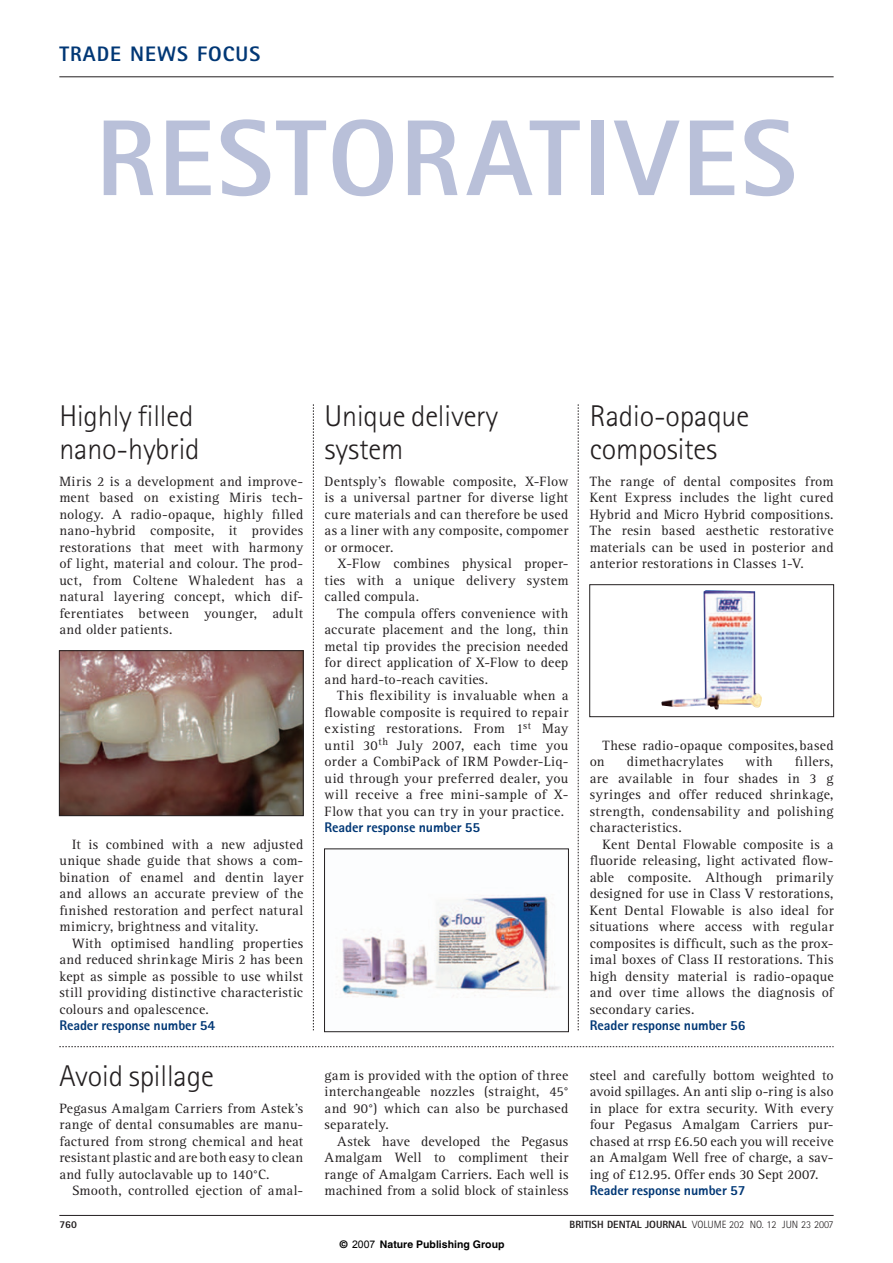
<style>
.page{position:relative;width:893px;height:1263px;background:#fff}
.page>*{position:absolute;margin:0;border:0;box-sizing:border-box;transform-origin:0 0}
.t1{font:800 108px "Rotis Sans Serif";letter-spacing:.025em;color:#b9c0d9}
.t2{font:300 30px/33px "Rotis Sans Serif";letter-spacing:-.005em;color:#231f20}
.t3{font:800 21px "Rotis Sans Serif";letter-spacing:.05em;color:#013775}
.t4{font:13.95px/16.5px "Rotis Serif";letter-spacing:.02em;color:#231f20;text-align:justify}
.t5{font:800 13.95px "Rotis Sans Serif";letter-spacing:-.005em;color:#013775}
.t6{font:300 10.5px "Rotis Sans Serif";color:#231f20}
.t7{font:700 10.5px "Helvetica";color:#000}
.t8{font:800 10.5px "Rotis Sans Serif";color:#231f20}
.s1{font-weight:800}
.s2{font-family:"Arial";font-weight:400}
</style>
<div class="page">
<svg style="left:313px;top:404px;width:1px;height:626px"></svg>
<hr style="left:59px;top:77px;width:774px;height:1px;background:#231f20">
<hr style="left:59px;top:1215px;width:774px;height:1px;background:#231f20">
<img style="left:61px;top:653px;width:240px;height:161px">
<div style="left:59px;top:651px;width:244px;height:165px;border:1px solid #231f20"></div>
<svg style="left:59px;top:1046px;width:774px;height:1px"></svg>
<img style="left:342px;top:895px;width:218px;height:103px">
<div style="left:324px;top:849px;width:244px;height:183px;border:1px solid #231f20"></div>
<svg style="left:578px;top:404px;width:1px;height:626px"></svg>
<img style="left:661px;top:590px;width:100px;height:120px">
<div style="left:589px;top:585px;width:244px;height:132px;border:1px solid #231f20"></div>
<h3 class="t3" style="left:59px;top:47px;width:202px">TRADE NEWS FOCUS</h3>
<h1 class="t1" style="left:96px;top:121px;width:702px">RESTORATIVES</h1>
<h2 class="t2" style="left:59px;top:403px;width:142px">Highly filled nano-hybrid</h2>
<p class="t4" style="left:59px;top:474px;width:245px">Miris 2 is a development and improve&shy;ment based on existing Miris tech&shy;nology. A radio-opaque, highly filled nano-hybrid composite, it provides restorations that meet with harmony of light, material and colour. The prod&shy;uct, from Coltene Whaledent has a natural layering concept, which dif&shy;ferentiates between younger, adult and older patients.</p>
<p class="t4" style="left:59px;top:837px;width:245px;text-indent:13px">It is combined with a new adjusted unique shade guide that shows a com&shy;bination of enamel and dentin layer and allows an accurate preview of the finished restoration and perfect natural mimicry, brightness and vitality.</p>
<p class="t4" style="left:59px;top:936px;width:245px;text-indent:13px">With optimised handling properties and reduced shrinkage Miris 2 has been kept as simple as possible to use whilst still providing distinctive characteristic colours and opalescence.</p>
<p class="t5" style="left:59px;top:1021px;width:157px">Reader response number 54</p>
<h2 class="t2" style="left:59px;top:1063px;width:156px">Avoid spillage</h2>
<p class="t4" style="left:59px;top:1101px;width:245px">Pegasus Amalgam Carriers from Astek’s range of dental consumables are manu&shy;factured from strong chemical and heat resistant plastic and are both easy to clean and fully autoclavable up to 140°C.</p>
<p class="t4" style="left:72px;top:1184px;width:232px">Smooth, controlled ejection of amal-</p>
<h2 class="t2" style="left:324px;top:403px;width:175px">Unique delivery system</h2>
<p class="t4" style="left:324px;top:474px;width:245px">Dentsply’s flowable composite, X-Flow is a universal partner for diverse light cure materials and can therefore be used as a liner with any composite, compomer or ormocer.</p>
<p class="t4" style="left:324px;top:557px;width:245px;text-indent:13px">X-Flow combines physical proper&shy;ties with a unique delivery system called compula.</p>
<p class="t4" style="left:324px;top:606px;width:245px;text-indent:13px">The compula offers convenience with accurate placement and the long, thin metal tip provides the precision needed for direct application of X-Flow to deep and hard-to-reach cavities.</p>
<p class="t4" style="left:324px;top:689px;width:245px;text-indent:13px">This flexibility is invaluable when a flowable composite is required to repair existing restorations. From 1<sup>st</sup> May until 30<sup>th</sup> July 2007, each time you order a CombiPack of IRM Powder-Liq&shy;uid through your preferred dealer, you will receive a free mini-sample of X-Flow that you can try in your practice.</p>
<p class="t5" style="left:324px;top:823px;width:157px">Reader response number 55</p>
<p class="t4" style="left:324px;top:1068px;width:245px">gam is provided with the option of three interchangeable nozzles (straight, 45° and 90°) which can also be purchased separately.</p>
<p class="t4" style="left:324px;top:1134px;width:245px;text-indent:13px">Astek have developed the Pegasus Amalgam Well to compliment their range of Amalgam Carriers. Each well is machined from a solid block of stainless</p>
<h2 class="t2" style="left:589px;top:403px;width:161px">Radio-opaque composites</h2>
<p class="t4" style="left:589px;top:474px;width:245px">The range of dental composites from Kent Express includes the light cured Hybrid and Micro Hybrid compositions.<br>The resin based aesthetic restorative materials can be used in posterior and anterior restorations in Classes 1-V.</p>
<p class="t4" style="left:589px;top:738px;width:245px;text-indent:13px">These radio-opaque composites, based on</p>
<p class="t4" style="left:589px;top:755px;width:245px;text-indent:205px">fillers, are available in four shades in 3 g syringes and offer reduced shrinkage, strength, condensability and polishing characteristics.</p>
<p class="t4" style="left:589px;top:837px;width:245px;text-indent:13px">Kent Dental Flowable composite is a fluoride releasing, light activated flow&shy;able composite. Although primarily designed for use in Class V restorations, Kent Dental Flowable is also ideal for situations where access with regular composites is difficult, such as the prox&shy;imal boxes of Class II restorations. This high density material is radio-opaque and over time allows the diagnosis of secondary caries.</p>
<p class="t5" style="left:589px;top:1021px;width:157px">Reader response number 56</p>
<p class="t4" style="left:626px;top:755px;width:98px">dimethacrylates</p>
<p class="t4" style="left:745px;top:755px;width:29px">with</p>
<p class="t4" style="left:589px;top:1068px;width:245px">steel and carefully bottom weighted to avoid spillages. An anti slip o-ring is also in place for extra security. With every four Pegasus Amalgam Carriers pur&shy;chased at rrsp £6.50 each you will receive an Amalgam Well free of charge, a sav&shy;ing of £12.95. Offer ends 30 Sept 2007.</p>
<p class="t5" style="left:589px;top:1186px;width:157px">Reader response number 57</p>
<p class="t8" style="left:59px;top:1221px;width:19px">760</p>
<p class="t6" style="left:569px;top:1221px;width:265px"><span class="s1">BRITISH DENTAL JOURNAL</span> VOLUME 202 NO. 12 JUN 23 2007</p>
<p class="t7" style="left:340px;top:1238px;width:166px">© <span class="s2">2007</span> Nature Publishing Group</p>
</div>
